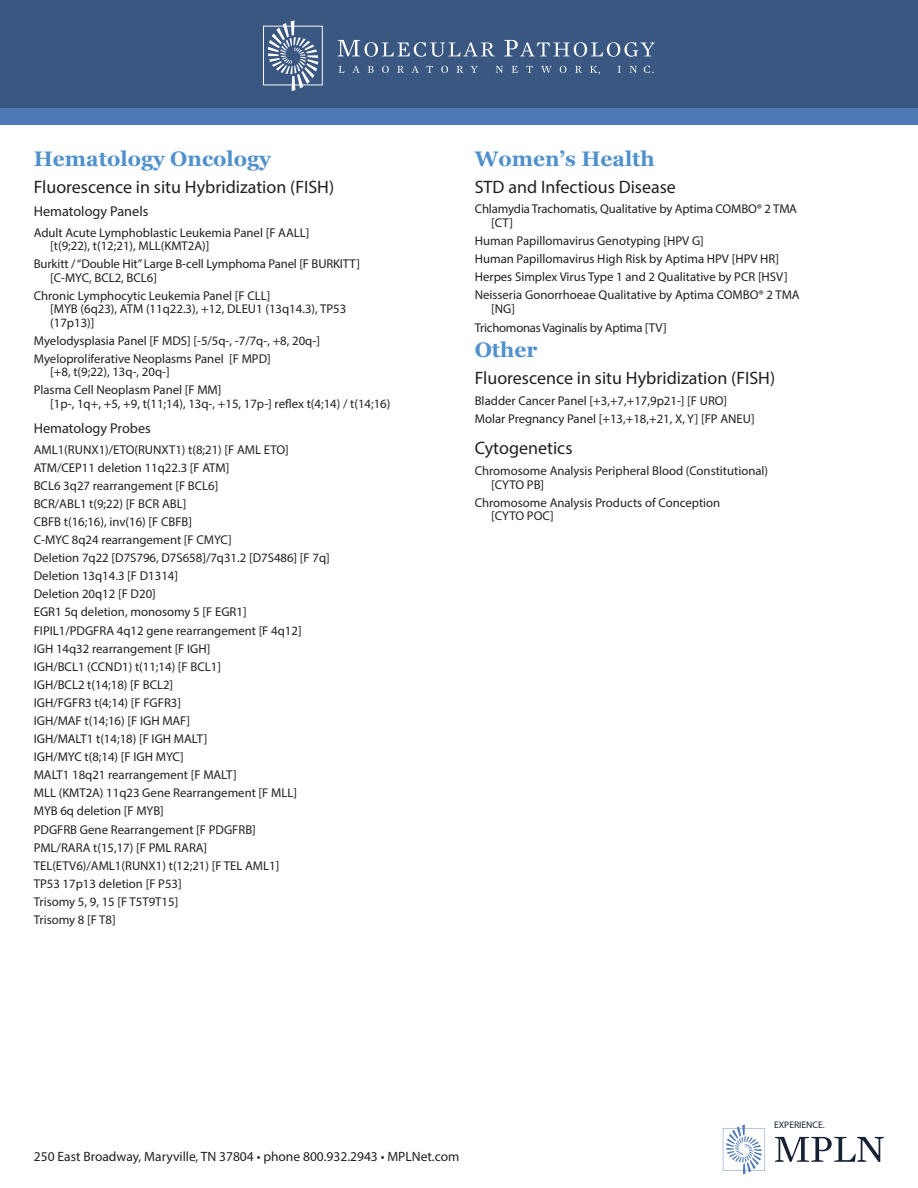
<style>
.page{position:relative;width:918px;height:1188px;background:#fff}
.page>*{position:absolute;margin:0;border:0;box-sizing:border-box;transform-origin:0 0}
.t1{font:700 21px "Georgia";color:#5090cc}
.t2{font:18px "Myriad Pro";color:#231f20}
.t3{font:14.25px "Myriad Pro";color:#231f20}
.t4{font:13.5px "Myriad Pro";color:#231f20}
.test_menu_text{font:12.75px/13.5px "Myriad Pro";color:#231f20}
.test_menu_text-2{font:12.75px "Myriad Pro";letter-spacing:-.02em;color:#231f20}
.t5{font:9.6px "Myriad Pro";color:#162234}
</style>
<div class="page">
<div style="left:0;top:105px;width:918px;height:19px;background:#507ab5"></div>
<div style="left:0;top:0;width:918px;height:108px;background:#395781"></div>
<svg style="left:338px;top:40px;width:157px;height:17px"></svg>
<svg style="left:504px;top:40px;width:151px;height:17px"></svg>
<svg style="left:339px;top:66px;width:6px;height:7px"></svg>
<svg style="left:352px;top:66px;width:8px;height:7px"></svg>
<svg style="left:368px;top:66px;width:6px;height:7px"></svg>
<svg style="left:382px;top:66px;width:7px;height:7px"></svg>
<svg style="left:397px;top:66px;width:7px;height:7px"></svg>
<svg style="left:412px;top:66px;width:7px;height:7px"></svg>
<svg style="left:426px;top:66px;width:7px;height:7px"></svg>
<svg style="left:441px;top:66px;width:7px;height:7px"></svg>
<svg style="left:456px;top:66px;width:7px;height:7px"></svg>
<svg style="left:470px;top:66px;width:8px;height:7px"></svg>
<svg style="left:496px;top:66px;width:7px;height:7px"></svg>
<svg style="left:512px;top:66px;width:6px;height:7px"></svg>
<svg style="left:526px;top:66px;width:7px;height:7px"></svg>
<svg style="left:541px;top:66px;width:11px;height:7px"></svg>
<svg style="left:560px;top:66px;width:6px;height:7px"></svg>
<svg style="left:575px;top:66px;width:7px;height:7px"></svg>
<svg style="left:590px;top:66px;width:10px;height:9px"></svg>
<svg style="left:618px;top:66px;width:3px;height:7px"></svg>
<svg style="left:630px;top:66px;width:7px;height:7px"></svg>
<svg style="left:644px;top:66px;width:10px;height:7px"></svg>
<svg style="left:263px;top:21px;width:60px;height:70px"></svg>
<svg style="left:723px;top:1125px;width:42px;height:49px"></svg>
<svg style="left:775px;top:1137px;width:109px;height:25px"></svg>
<p class="t1" style="left:34px;top:145px;width:239px">Hematology Oncology</p>
<p class="t2" style="left:34px;top:176px;width:302px">Fluorescence in situ Hybridization (FISH)</p>
<p class="t3" style="left:34px;top:203px;width:116px">Hematology Panels</p>
<p class="test_menu_text" style="left:50px;top:225px;width:261px;text-indent:-16px">Adult Acute Lymphoblastic Leukemia Panel [F AALL] [t(9;22), t(12;21), MLL(KMT2A)]</p>
<p class="test_menu_text" style="left:50px;top:257px;width:311px;text-indent:-16px">Burkitt / “Double Hit” Large B-cell Lymphoma Panel [F BURKITT] [C-MYC, BCL2, BCL6]</p>
<p class="test_menu_text" style="left:50px;top:288px;width:297px;text-indent:-16px">Chronic Lymphocytic Leukemia Panel [F CLL]<br>[MYB (6q23), ATM (11q22.3), +12, DLEU1 (13q14.3), TP53 (17p13)]</p>
<p class="test_menu_text" style="left:34px;top:334px;width:288px">Myelodysplasia Panel [F MDS] [-5/5q-, -7/7q-, +8, 20q-]</p>
<p class="test_menu_text" style="left:50px;top:352px;width:222px;text-indent:-16px">Myeloproliferative Neoplasms Panel [F MPD] [+8, t(9;22), 13q-, 20q-]</p>
<p class="test_menu_text" style="left:50px;top:383px;width:342px;text-indent:-16px">Plasma Cell Neoplasm Panel [F MM]<br>[1p-, 1q+, +5, +9, t(11;14), 13q-, +15, 17p-] reflex t(4;14) / t(14;16)</p>
<p class="t3" style="left:34px;top:420px;width:119px">Hematology Probes</p>
<p class="test_menu_text" style="left:34px;top:442px;width:256px">AML1(RUNX1)/ETO(RUNXT1) t(8;21) [F AML ETO]</p>
<p class="test_menu_text" style="left:34px;top:461px;width:197px">ATM/CEP11 deletion 11q22.3 [F ATM]</p>
<p class="test_menu_text" style="left:34px;top:479px;width:186px">BCL6 3q27 rearrangement [F BCL6]</p>
<p class="test_menu_text" style="left:34px;top:497px;width:154px">BCR/ABL1 t(9;22) [F BCR ABL]</p>
<p class="test_menu_text" style="left:34px;top:515px;width:160px">CBFB t(16;16), inv(16) [F CBFB]</p>
<p class="test_menu_text" style="left:34px;top:533px;width:200px">C-MYC 8q24 rearrangement [F CMYC]</p>
<p class="test_menu_text" style="left:34px;top:551px;width:298px">Deletion 7q22 [D7S796, D7S658]/7q31.2 [D7S486] [F 7q]</p>
<p class="test_menu_text" style="left:34px;top:569px;width:146px">Deletion 13q14.3 [F D1314]</p>
<p class="test_menu_text" style="left:34px;top:587px;width:124px">Deletion 20q12 [F D20]</p>
<p class="test_menu_text" style="left:34px;top:605px;width:214px">EGR1 5q deletion, monosomy 5 [F EGR1]</p>
<p class="test_menu_text" style="left:34px;top:623px;width:269px">FIPIL1/PDGFRA 4q12 gene rearrangement [F 4q12]</p>
<p class="test_menu_text" style="left:34px;top:641px;width:178px">IGH 14q32 rearrangement [F IGH]</p>
<p class="test_menu_text" style="left:34px;top:660px;width:189px">IGH/BCL1 (CCND1) t(11;14) [F BCL1]</p>
<p class="test_menu_text" style="left:34px;top:678px;width:141px">IGH/BCL2 t(14;18) [F BCL2]</p>
<p class="test_menu_text" style="left:34px;top:696px;width:149px">IGH/FGFR3 t(4;14) [F FGFR3]</p>
<p class="test_menu_text" style="left:34px;top:714px;width:158px">IGH/MAF t(14;16) [F IGH MAF]</p>
<p class="test_menu_text" style="left:34px;top:732px;width:175px">IGH/MALT1 t(14;18) [F IGH MALT]</p>
<p class="test_menu_text" style="left:34px;top:750px;width:151px">IGH/MYC t(8;14) [F IGH MYC]</p>
<p class="test_menu_text" style="left:34px;top:768px;width:205px">MALT1 18q21 rearrangement [F MALT]</p>
<p class="test_menu_text" style="left:34px;top:786px;width:265px">MLL (KMT2A) 11q23 Gene Rearrangement [F MLL]</p>
<p class="test_menu_text" style="left:34px;top:804px;width:132px">MYB 6q deletion [F MYB]</p>
<p class="test_menu_text" style="left:34px;top:822px;width:224px">PDGFRB Gene Rearrangement [F PDGFRB]</p>
<p class="test_menu_text" style="left:34px;top:840px;width:175px">PML/RARA t(15,17) [F PML RARA]</p>
<p class="test_menu_text" style="left:34px;top:859px;width:247px">TEL(ETV6)/AML1(RUNX1) t(12;21) [F TEL AML1]</p>
<p class="test_menu_text" style="left:34px;top:877px;width:150px">TP53 17p13 deletion [F P53]</p>
<p class="test_menu_text" style="left:34px;top:895px;width:146px">Trisomy 5, 9, 15 [F T5T9T15]</p>
<p class="test_menu_text" style="left:34px;top:913px;width:83px">Trisomy 8 [F T8]</p>
<p class="t1" style="left:475px;top:145px;width:182px">Women’s Health</p>
<p class="t2" style="left:475px;top:176px;width:203px">STD and Infectious Disease</p>
<p class="test_menu_text" style="left:491px;top:202px;width:307px;text-indent:-16px">Chlamydia Trachomatis, Qualitative by Aptima COMBO® 2 TMA [CT]</p>
<p class="test_menu_text" style="left:475px;top:234px;width:231px">Human Papillomavirus Genotyping [HPV G]</p>
<p class="test_menu_text" style="left:475px;top:252px;width:306px">Human Papillomavirus High Risk by Aptima HPV [HPV HR]</p>
<p class="test_menu_text" style="left:475px;top:270px;width:314px">Herpes Simplex Virus Type 1 and 2 Qualitative by PCR [HSV]</p>
<p class="test_menu_text" style="left:491px;top:288px;width:310px;text-indent:-16px">Neisseria Gonorrhoeae Qualitative by Aptima COMBO® 2 TMA [NG]</p>
<p class="test_menu_text-2" style="left:475px;top:320px;width:193px">Trichomonas Vaginalis by Aptima [TV]</p>
<p class="t1" style="left:475px;top:336px;width:64px">Other</p>
<p class="t2" style="left:475px;top:367px;width:302px">Fluorescence in situ Hybridization (FISH)</p>
<p class="test_menu_text" style="left:475px;top:394px;width:254px">Bladder Cancer Panel [+3,+7,+17,9p21-] [F URO]</p>
<p class="test_menu_text" style="left:475px;top:412px;width:282px">Molar Pregnancy Panel [+13,+18,+21, X, Y] [FP ANEU]</p>
<p class="t2" style="left:475px;top:437px;width:99px">Cytogenetics</p>
<p class="test_menu_text" style="left:491px;top:464px;width:279px;text-indent:-16px">Chromosome Analysis Peripheral Blood (Constitutional) [CYTO PB]</p>
<p class="test_menu_text" style="left:491px;top:495px;width:231px;text-indent:-16px">Chromosome Analysis Products of Conception [CYTO POC]</p>
<p class="t4" style="left:34px;top:1149px;width:427px">250 East Broadway, Maryville, TN 37804 • phone 800.932.2943 • MPLNet.com</p>
<p class="t5" style="left:774px;top:1119px;width:52px">EXPERIENCE.</p>
</div>
